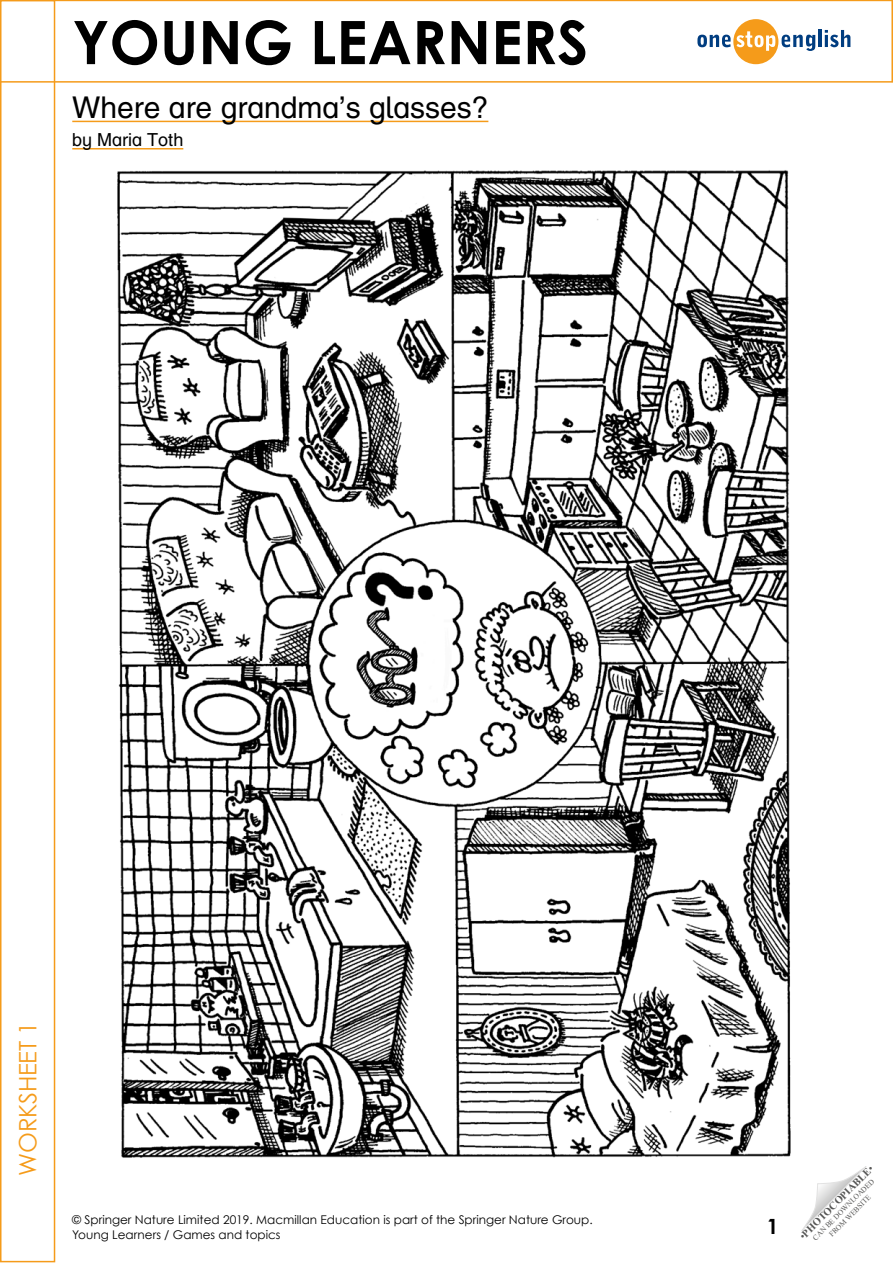
<style>
.page{position:relative;width:893px;height:1263px;background:#fff}
.page>*{position:absolute;margin:0;border:0;box-sizing:border-box;transform-origin:0 0}
.t1{font:700 60px "Century Gothic";color:#000}
.Teacher_notes__Heade{font:30px "Helvetica Infant Hausa";color:#000}
.Teacher_notes__Body{font:24px "Century Gothic";letter-spacing:-.01em;color:#f59b1a}
.t2{font:700 21px "Century Gothic";color:#000}
.t3{font:18px "Helvetica Infant Hausa";color:#000}
.t4{font:12px/14.4px "Century Gothic";color:#000}
.t5{font:700 10.5px "Times New Roman";color:#575756}
.t6{font:7.5px/9px "Times New Roman";color:#575756;text-align:center}
.s1{font-weight:400}
</style>
<div class="page">
<svg style="left:801px;top:1166px;width:65px;height:65px"></svg>
<svg style="left:697px;top:19px;width:118px;height:45px"></svg>
<hr style="left:818px;top:30px;width:4px;height:17px;background:#003d80">
<svg style="left:825px;top:30px;width:25px;height:17px"></svg>
<hr style="left:1px;top:81px;width:892px;height:2px;background:#f59b1a">
<hr style="left:0;top:0;width:893px;height:1px;background:#f59b1a">
<hr style="left:72px;top:148px;width:111px;height:1px;background:#f59b1a">
<hr style="left:891px;top:0;width:2px;height:82px;background:#f59b1a">
<hr style="left:72px;top:121px;width:416px;height:1px;background:#f59b1a">
<div style="left:0;top:0;width:55px;height:1262px;border:2px solid #f59b1a"></div>
<img style="left:117px;top:170px;width:674px;height:988px">
<h1 class="t1" style="left:72px;top:5px;width:517px">YOUNG LEARNERS</h1>
<p class="Teacher_notes__Heade" style="left:72px;top:91px;width:418px">Where are grandma’s glasses?</p>
<h3 class="t3" style="left:72px;top:129px;width:113px">by Maria Toth</h3>
<p class="Teacher_notes__Body" style="left:13px;top:1176px;width:156px;rotate:-90deg">WORKSHEET 1</p>
<p class="t4" style="left:72px;top:1212px;width:522px">© Springer Nature Limited 2019. Macmillan Education is part of the Springer Nature Group.<br>Young Learners / Games and topics</p>
<p class="t2" style="left:767px;top:1213px;width:13px">1</p>
<p class="t5" style="left:796px;top:1232px;width:101px;rotate:-45deg"><span class="s1">•</span>PHOTOCOPIABLE<span class="s1">•</span></p>
<p class="t6" style="left:811px;top:1235px;width:85px;rotate:-45deg">CAN BE DOWNLOADED<br>FROM WEBSITE</p>
</div>
